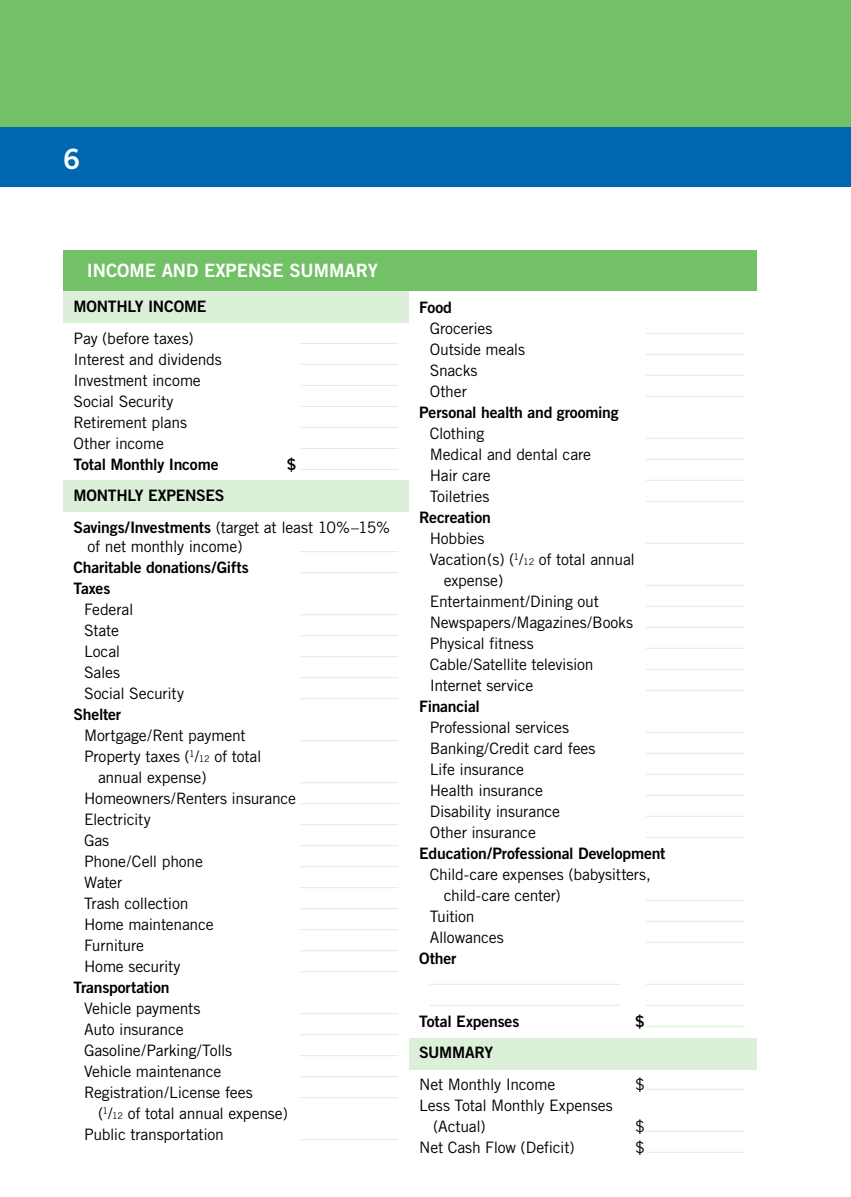
<style>
.page{position:relative;width:851px;height:1197px;background:#fff}
.page>*{position:absolute;margin:0;border:0;box-sizing:border-box;transform-origin:0 0}
.t1{font:28px "Trade Gothic Bold Two";color:#fff}
.t2{font:18.38px "Trade Gothic Bold Two";color:#fff}
.t3{font:15.75px/21px "Trade Gothic";letter-spacing:-.015em;color:#000}
.t4{font:15.75px/21px "Trade Gothic Bold Two";letter-spacing:-.015em;color:#000}
.s1{font-family:"Trade Gothic Bold Two"}
.s2{font-size:9.1px}
</style>
<div class="page">
<div style="left:0;top:0;width:850px;height:158px;background:#73c167"></div>
<div style="left:0;top:127px;width:850px;height:60px;background:#0067b1"></div>
<div style="left:409px;top:1038px;width:347px;height:32px;background:#dcf0d9"></div>
<div style="left:63px;top:291px;width:346px;height:32px;background:#dcf0d9"></div>
<div style="left:63px;top:250px;width:693px;height:41px;background:#73c167"></div>
<div style="left:63px;top:480px;width:346px;height:32px;background:#dcf0d9"></div>
<hr style="left:300px;top:343px;width:98px;height:1px;background:#dcf0d9">
<hr style="left:301px;top:364px;width:97px;height:1px;background:#dcf0d9">
<hr style="left:301px;top:385px;width:97px;height:1px;background:#dcf0d9">
<hr style="left:301px;top:406px;width:97px;height:1px;background:#dcf0d9">
<hr style="left:301px;top:427px;width:97px;height:1px;background:#dcf0d9">
<hr style="left:301px;top:448px;width:97px;height:1px;background:#dcf0d9">
<hr style="left:301px;top:469px;width:97px;height:1px;background:#dcf0d9">
<hr style="left:300px;top:551px;width:98px;height:1px;background:#dcf0d9">
<hr style="left:300px;top:572px;width:98px;height:1px;background:#dcf0d9">
<hr style="left:300px;top:614px;width:98px;height:1px;background:#dcf0d9">
<hr style="left:300px;top:635px;width:98px;height:1px;background:#dcf0d9">
<hr style="left:300px;top:656px;width:98px;height:1px;background:#dcf0d9">
<hr style="left:300px;top:677px;width:98px;height:1px;background:#dcf0d9">
<hr style="left:300px;top:698px;width:98px;height:1px;background:#dcf0d9">
<hr style="left:300px;top:740px;width:98px;height:1px;background:#dcf0d9">
<hr style="left:300px;top:782px;width:98px;height:1px;background:#dcf0d9">
<hr style="left:300px;top:803px;width:99px;height:1px;background:#dcf0d9">
<hr style="left:300px;top:824px;width:98px;height:1px;background:#dcf0d9">
<hr style="left:300px;top:845px;width:98px;height:1px;background:#dcf0d9">
<hr style="left:300px;top:866px;width:98px;height:1px;background:#dcf0d9">
<hr style="left:300px;top:887px;width:98px;height:1px;background:#dcf0d9">
<hr style="left:300px;top:908px;width:98px;height:1px;background:#dcf0d9">
<hr style="left:300px;top:929px;width:98px;height:1px;background:#dcf0d9">
<hr style="left:300px;top:950px;width:98px;height:1px;background:#dcf0d9">
<hr style="left:300px;top:971px;width:98px;height:1px;background:#dcf0d9">
<hr style="left:300px;top:1013px;width:98px;height:1px;background:#dcf0d9">
<hr style="left:300px;top:1034px;width:98px;height:1px;background:#dcf0d9">
<hr style="left:300px;top:1055px;width:98px;height:1px;background:#dcf0d9">
<hr style="left:300px;top:1076px;width:98px;height:1px;background:#dcf0d9">
<hr style="left:300px;top:1097px;width:98px;height:1px;background:#dcf0d9">
<hr style="left:300px;top:1139px;width:98px;height:1px;background:#dcf0d9">
<hr style="left:645px;top:333px;width:99px;height:1px;background:#dcf0d9">
<hr style="left:645px;top:354px;width:99px;height:1px;background:#dcf0d9">
<hr style="left:645px;top:375px;width:99px;height:1px;background:#dcf0d9">
<hr style="left:645px;top:396px;width:99px;height:1px;background:#dcf0d9">
<hr style="left:645px;top:438px;width:99px;height:1px;background:#dcf0d9">
<hr style="left:645px;top:459px;width:99px;height:1px;background:#dcf0d9">
<hr style="left:645px;top:480px;width:99px;height:1px;background:#dcf0d9">
<hr style="left:645px;top:501px;width:99px;height:1px;background:#dcf0d9">
<hr style="left:645px;top:543px;width:99px;height:1px;background:#dcf0d9">
<hr style="left:645px;top:585px;width:99px;height:1px;background:#dcf0d9">
<hr style="left:645px;top:606px;width:99px;height:1px;background:#dcf0d9">
<hr style="left:645px;top:627px;width:99px;height:1px;background:#dcf0d9">
<hr style="left:645px;top:648px;width:99px;height:1px;background:#dcf0d9">
<hr style="left:645px;top:669px;width:99px;height:1px;background:#dcf0d9">
<hr style="left:645px;top:690px;width:99px;height:1px;background:#dcf0d9">
<hr style="left:645px;top:732px;width:99px;height:1px;background:#dcf0d9">
<hr style="left:645px;top:753px;width:99px;height:1px;background:#dcf0d9">
<hr style="left:645px;top:774px;width:99px;height:1px;background:#dcf0d9">
<hr style="left:645px;top:795px;width:99px;height:1px;background:#dcf0d9">
<hr style="left:645px;top:816px;width:99px;height:1px;background:#dcf0d9">
<hr style="left:645px;top:837px;width:99px;height:1px;background:#dcf0d9">
<hr style="left:645px;top:900px;width:99px;height:1px;background:#dcf0d9">
<hr style="left:645px;top:921px;width:99px;height:1px;background:#dcf0d9">
<hr style="left:645px;top:942px;width:99px;height:1px;background:#dcf0d9">
<hr style="left:430px;top:984px;width:190px;height:1px;background:#dcf0d9">
<hr style="left:645px;top:984px;width:99px;height:1px;background:#dcf0d9">
<hr style="left:430px;top:1005px;width:190px;height:1px;background:#dcf0d9">
<hr style="left:645px;top:1005px;width:99px;height:1px;background:#dcf0d9">
<hr style="left:645px;top:1026px;width:99px;height:1px;background:#dcf0d9">
<hr style="left:645px;top:1089px;width:99px;height:1px;background:#dcf0d9">
<hr style="left:645px;top:1131px;width:99px;height:1px;background:#dcf0d9">
<hr style="left:645px;top:1152px;width:99px;height:1px;background:#dcf0d9">
<h1 class="t1" style="left:63px;top:141px;width:19px">6</h1>
<p class="t2" style="left:87px;top:259px;width:19px">Inco</p>
<p class="t2" style="left:129px;top:259px;width:109px">me And Expense</p>
<p class="t2" style="left:289px;top:259px;width:88px">Summary</p>
<p class="t4" style="left:74px;top:296px;width:12px">Mont</p>
<p class="t4" style="left:116px;top:296px;width:48px">hly Inco</p>
<p class="t4" style="left:184px;top:296px;width:22px">me</p>
<p class="t3" style="left:74px;top:328px;width:150px">Pay (before taxes)<br>Interest and dividends<br>Investment income<br>Social Security<br>Retirement plans<br>Other income</p>
<p class="t4" style="left:74px;top:453px;width:146px">Total Monthly Income</p>
<p class="t4" style="left:287px;top:453px;width:11px">$</p>
<p class="t4" style="left:74px;top:485px;width:12px">Mont</p>
<p class="t4" style="left:116px;top:485px;width:61px">hly Expenses</p>
<p class="t3" style="left:87px;top:517px;width:304px;line-height:19.2px;text-indent:-14px"><span class="s1">Savings/Investments</span> (target at least 10%–15% of net monthly income)</p>
<p class="t4" style="left:74px;top:557px;width:177px">Charitable donations/Gifts<br>Taxes</p>
<p class="t3" style="left:84px;top:599px;width:101px">Federal<br>State<br>Local<br>Sales<br>Social Security</p>
<p class="t4" style="left:74px;top:704px;width:49px">Shelter</p>
<p class="t3" style="left:84px;top:725px;width:163px">Mortgage/Rent payment</p>
<p class="t3" style="left:84px;top:746px;width:179px">Property taxes (<sup>1</sup>/<span class="s2">12</span> of total</p>
<p class="t3" style="left:98px;top:767px;width:110px">annual expense)</p>
<p class="t3" style="left:84px;top:788px;width:213px">Homeowners/Renters insurance</p>
<p class="t3" style="left:84px;top:809px;width:68px">Electricity</p>
<p class="t3" style="left:84px;top:830px;width:27px">Gas</p>
<p class="t3" style="left:84px;top:851px;width:120px">Phone/Cell phone</p>
<p class="t3" style="left:84px;top:872px;width:40px">Water</p>
<p class="t3" style="left:84px;top:893px;width:106px">Trash collection</p>
<p class="t3" style="left:84px;top:914px;width:131px">Home maintenance</p>
<p class="t3" style="left:84px;top:935px;width:62px">Furniture</p>
<p class="t3" style="left:84px;top:956px;width:98px">Home security</p>
<p class="t4" style="left:74px;top:977px;width:98px">Transportation</p>
<p class="t3" style="left:84px;top:998px;width:118px">Vehicle payments</p>
<p class="t3" style="left:84px;top:1019px;width:101px">Auto insurance</p>
<p class="t3" style="left:84px;top:1040px;width:150px">Gasoline/Parking/Tolls</p>
<p class="t3" style="left:84px;top:1061px;width:139px">Vehicle maintenance</p>
<p class="t3" style="left:84px;top:1082px;width:170px">Registration/License fees</p>
<p class="t3" style="left:98px;top:1103px;width:191px">(<sup>1</sup>/<span class="s2">12</span> of total annual expense)</p>
<p class="t3" style="left:84px;top:1124px;width:141px">Public transportation</p>
<p class="t4" style="left:419px;top:296px;width:34px">Food</p>
<p class="t3" style="left:430px;top:317px;width:97px">Groceries<br>Outside meals<br>Snacks<br>Other</p>
<p class="t4" style="left:419px;top:401px;width:201px">Personal health and grooming</p>
<p class="t3" style="left:430px;top:422px;width:163px">Clothing<br>Medical and dental care<br>Hair care<br>Toiletries</p>
<p class="t4" style="left:419px;top:506px;width:73px">Recreation</p>
<p class="t3" style="left:430px;top:527px;width:56px">Hobbies</p>
<p class="t3" style="left:430px;top:548px;width:207px">Vacation(s) (<sup>1</sup>/<span class="s2">12</span> of total annual</p>
<p class="t3" style="left:443px;top:569px;width:61px">expense)</p>
<p class="t3" style="left:430px;top:590px;width:171px">Entertainment/Dining out</p>
<p class="t3" style="left:430px;top:611px;width:205px">Newspapers/Magazines/Books</p>
<p class="t3" style="left:430px;top:632px;width:105px">Physical fitness</p>
<p class="t3" style="left:430px;top:653px;width:165px">Cable/Satellite television</p>
<p class="t3" style="left:430px;top:674px;width:105px">Internet service</p>
<p class="t4" style="left:419px;top:695px;width:62px">Financial</p>
<p class="t3" style="left:430px;top:716px;width:167px">Professional services<br>Banking/Credit card fees<br>Life insurance<br>Health insurance<br>Disability insurance<br>Other insurance</p>
<p class="t4" style="left:419px;top:842px;width:248px">Education/Professional Development</p>
<p class="t3" style="left:430px;top:863px;width:223px">Child-care expenses (babysitters,</p>
<p class="t3" style="left:443px;top:884px;width:119px">child-care center)</p>
<p class="t3" style="left:430px;top:905px;width:46px">Tuition</p>
<p class="t3" style="left:430px;top:926px;width:76px">Allowances</p>
<p class="t4" style="left:419px;top:947px;width:39px">Other</p>
<p class="t4" style="left:419px;top:1010px;width:102px">Total Expenses</p>
<p class="t4" style="left:635px;top:1010px;width:11px">$</p>
<p class="t4" style="left:419px;top:1042px;width:74px">Summary</p>
<p class="t3" style="left:419px;top:1073px;width:137px">Net Monthly Income</p>
<p class="t3" style="left:635px;top:1073px;width:11px">$</p>
<p class="t3" style="left:433px;top:1094px;width:181px;text-indent:-14px">Less Total Monthly Expenses (Actual)</p>
<p class="t3" style="left:635px;top:1115px;width:11px">$</p>
<p class="t3" style="left:419px;top:1136px;width:157px">Net Cash Flow (Deficit)</p>
<p class="t3" style="left:635px;top:1136px;width:11px">$</p>
</div>
